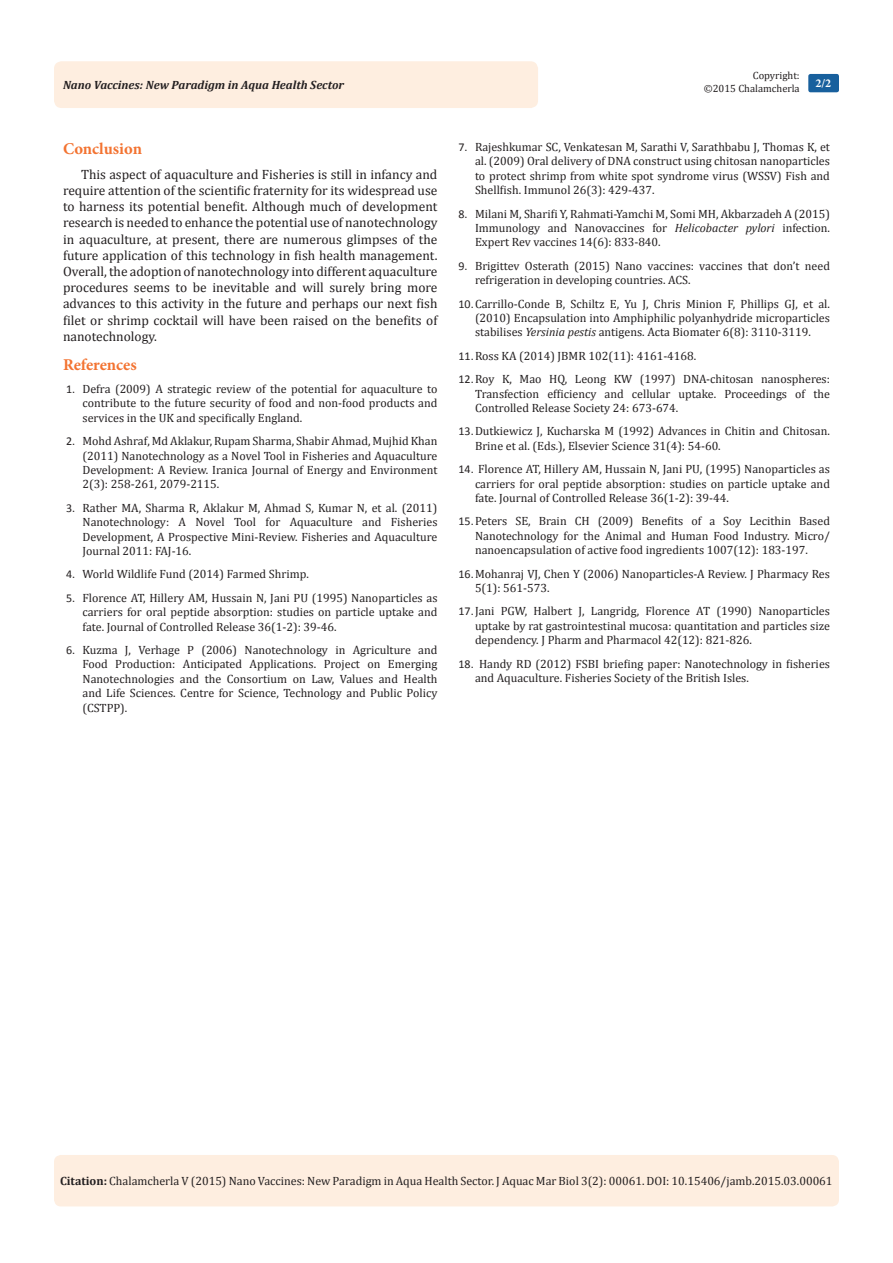
<style>
.page{position:relative;width:893px;height:1263px;background:#fff}
.page>*{position:absolute;margin:0;border:0;box-sizing:border-box;transform-origin:0 0}
.t1{font:700 16.5px "Minion Pro";letter-spacing:-.005em;color:#f37331}
.t2{font:13.5px/16.2px "Cambria";color:#231f20;text-align:justify}
.Citation{font:12px/14.4px "Cambria";color:#231f20;text-align:justify}
.t3{font:italic 700 12px "Cambria";color:#231f20}
.t4{font:700 12px "Minion Pro";color:#fff}
.t5{font:10.5px/12.6px "Cambria";color:#231f20;text-align:right}
.s1{font-family:"Calibri"}
.s2{font-style:italic}
.s3{font-weight:700}
</style>
<div class="page">
<div style="left:54px;top:61px;width:484px;height:47px;background:#feeee0;border-radius:8px"></div>
<div style="left:808px;top:74px;width:31px;height:18px;background:#18609d;border-radius:2px"></div>
<div style="left:54px;top:1155px;width:785px;height:51px;background:#feeee0;border-radius:7px"></div>
<p class="t5" style="left:704px;top:69px;width:97px">Copyright:<br>©2015 Chalamcherla</p>
<p class="t3" style="left:63px;top:77px;width:282px">Nano Vaccines: New Paradigm in Aqua Health Sector</p>
<p class="t4" style="left:815px;top:75px;width:17px">2/2</p>
<p class="t1" style="left:63px;top:137px;width:81px">Conclusion</p>
<p class="t2" style="left:63px;top:166px;width:376px;text-indent:18px">This aspect of aquaculture and Fisheries is still in infancy and require attention of the scientific fraternity for its widespread use to harness its potential benefit. Although much of development research is needed to enhance the potential use of nanotechnology in aquaculture, at present, there are numerous glimpses of the future application of this technology in fish health management.<br>Overall, the adoption of nanotechnology into different aquaculture procedures seems to be inevitable and will surely bring more advances to this activity in the future and perhaps our next fish filet or shrimp cocktail will have been raised on the benefits of nanotechnology.</p>
<p class="t1" style="left:63px;top:353px;width:75px">References</p>
<p class="Citation" style="left:82px;top:382px;width:356px;text-indent:-16px"><span class="s1">1.</span> Defra (2009) A strategic review of the potential for aquaculture to contribute to the future security of food and non-food products and services in the UK and specifically England.</p>
<p class="Citation" style="left:82px;top:434px;width:356px;text-indent:-16px"><span class="s1">2.</span> Mohd Ashraf, Md Aklakur, Rupam Sharma, Shabir Ahmad, Mujhid Khan (2011) Nanotechnology as a Novel Tool in Fisheries and Aquaculture Development: A Review. Iranica Journal of Energy and Environment 2(3): 258-261, 2079-2115.</p>
<p class="Citation" style="left:82px;top:500px;width:356px;text-indent:-16px"><span class="s1">3.</span> Rather MA, Sharma R, Aklakur M, Ahmad S, Kumar N, et al. (2011)<br>Nanotechnology: A Novel Tool for Aquaculture and Fisheries Development, A Prospective Mini-Review. Fisheries and Aquaculture Journal 2011: FAJ-16.</p>
<p class="Citation" style="left:66px;top:567px;width:244px"><span class="s1">4.</span> World Wildlife Fund (2014) Farmed Shrimp.</p>
<p class="Citation" style="left:82px;top:590px;width:356px;text-indent:-16px"><span class="s1">5.</span> Florence AT, Hillery AM, Hussain N, Jani PU (1995) Nanoparticles as carriers for oral peptide absorption: studies on particle uptake and fate. Journal of Controlled Release 36(1-2): 39-46.</p>
<p class="Citation" style="left:82px;top:643px;width:356px;text-indent:-16px"><span class="s1">6.</span> Kuzma J, Verhage P (2006) Nanotechnology in Agriculture and Food Production: Anticipated Applications. Project on Emerging Nanotechnologies and the Consortium on Law, Values and Health and Life Sciences. Centre for Science, Technology and Public Policy (CSTPP).</p>
<p class="Citation" style="left:475px;top:140px;width:356px;text-indent:-16px"><span class="s1">7.</span> Rajeshkumar SC, Venkatesan M, Sarathi V, Sarathbabu J, Thomas K, et al. (2009) Oral delivery of DNA construct using chitosan nanoparticles to protect shrimp from white spot syndrome virus (WSSV) Fish and Shellfish. Immunol 26(3): 429-437.</p>
<p class="Citation" style="left:475px;top:206px;width:356px;text-indent:-16px"><span class="s1">8.</span> Milani M, Sharifi Y, Rahmati-Yamchi M, Somi MH, Akbarzadeh A (2015)<br>Immunology and Nanovaccines for <span class="s2">Helicobacter pylori</span> infection.<br>Expert Rev vaccines 14(6): 833-840.</p>
<p class="Citation" style="left:475px;top:258px;width:356px;text-indent:-16px"><span class="s1">9.</span> Brigittev Osterath (2015) Nano vaccines: vaccines that don’t need refrigeration in developing countries. ACS.</p>
<p class="Citation" style="left:475px;top:296px;width:356px;text-indent:-16px"><span class="s1">10.</span>Carrillo-Conde B, Schiltz E, Yu J, Chris Minion F, Phillips GJ, et al. (2010) Encapsulation into Amphiphilic polyanhydride microparticles stabilises <span class="s2">Yersinia pestis</span> antigens. Acta Biomater 6(8): 3110-3119.</p>
<p class="Citation" style="left:458px;top:348px;width:239px"><span class="s1">11.</span>Ross KA (2014) JBMR 102(11): 4161-4168.</p>
<p class="Citation" style="left:475px;top:372px;width:356px;text-indent:-16px"><span class="s1">12.</span>Roy K, Mao HQ, Leong KW (1997) DNA-chitosan nanospheres:<br>Transfection efficiency and cellular uptake. Proceedings of the Controlled Release Society 24: 673-674.</p>
<p class="Citation" style="left:475px;top:424px;width:356px;text-indent:-16px"><span class="s1">13.</span>Dutkiewicz J, Kucharska M (1992) Advances in Chitin and Chitosan.<br>Brine et al. (Eds.), Elsevier Science 31(4): 54-60.</p>
<p class="Citation" style="left:475px;top:462px;width:356px;text-indent:-16px"><span class="s1">14.</span> Florence AT, Hillery AM, Hussain N, Jani PU, (1995) Nanoparticles as carriers for oral peptide absorption: studies on particle uptake and fate. Journal of Controlled Release 36(1-2): 39-44.</p>
<p class="Citation" style="left:475px;top:514px;width:356px;text-indent:-16px"><span class="s1">15.</span>Peters SE, Brain CH (2009) Benefits of a Soy Lecithin Based Nanotechnology for the Animal and Human Food Industry. Micro/ nanoencapsulation of active food ingredients 1007(12): 183-197.</p>
<p class="Citation" style="left:475px;top:566px;width:356px;text-indent:-16px"><span class="s1">16.</span>Mohanraj VJ, Chen Y (2006) Nanoparticles-A Review. J Pharmacy Res<br>5(1): 561-573.</p>
<p class="Citation" style="left:475px;top:604px;width:356px;text-indent:-16px"><span class="s1">17.</span>Jani PGW, Halbert J, Langridg, Florence AT (1990) Nanoparticles uptake by rat gastrointestinal mucosa: quantitation and particles size dependency. J Pharm and Pharmacol 42(12): 821-826.</p>
<p class="Citation" style="left:475px;top:656px;width:356px;text-indent:-16px"><span class="s1">18.</span> Handy RD (2012) FSBI briefing paper: Nanotechnology in fisheries and Aquaculture. Fisheries Society of the British Isles.</p>
<p class="Citation" style="left:60px;top:1174px;width:774px"><span class="s3">Citation:</span> Chalamcherla V (2015) Nano Vaccines: New Paradigm in Aqua Health Sector. J Aquac Mar Biol 3(2): 00061. DOI: 10.15406/jamb.2015.03.00061</p>
</div>
